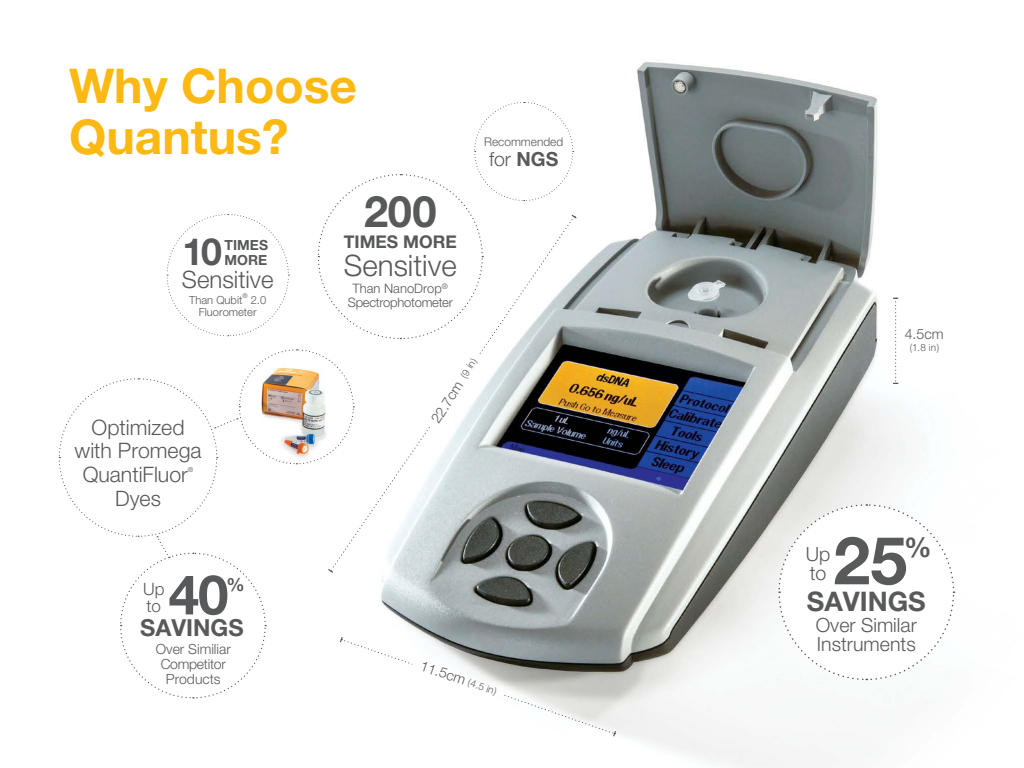
<style>
.page{position:relative;width:1024px;height:768px;background:#fff}
.page>*{position:absolute;margin:0;border:0;box-sizing:border-box;transform-origin:0 0}
.t1{font:700 66.55px "Helvetica Neue";color:#58595b}
.t2{font:700 54.9px "Helvetica Neue";color:#58595b}
.t3{font:700 48px/51.5px "Helvetica Neue";color:#fdb913}
.t4{font:700 43.5px "Helvetica Neue";color:#58595b}
.t5{font:700 37.5px "Helvetica Neue";color:#58595b}
.t6{font:300 29.55px "Helvetica Neue";color:#58595b}
.t7{font:700 27.5px "Helvetica Neue";color:#58595b}
.t8{font:700 27px "Helvetica Neue";color:#58595b}
.t9{font:300 24px "Helvetica Neue";color:#58595b}
.t10{font:700 23.5px "Helvetica Neue";color:#58595b}
.t11{font:300 21.3px/23.6px "Helvetica Neue";color:#58595b;text-align:center}
.t12{font:300 19.55px/18.7px "Helvetica Neue";color:#58595b}
.t13{font:300 19.5px "Helvetica Neue";color:#58595b}
.t14{font:700 18.25px "Helvetica Neue";color:#58595b}
.t15{font:700 17.55px "Helvetica Neue";color:#58595b}
.t16{font:300 17px/16.5px "Helvetica Neue";color:#58595b}
.t17{font:300 14.2px "Helvetica Neue";color:#58595b}
.t18{font:300 14px/15px "Helvetica Neue";color:#58595b;text-align:center}
.t19{font:700 13.95px/14.3px "Helvetica Neue";color:#58595b}
.t20{font:300 13px/14px "Helvetica Neue";letter-spacing:-.02em;color:#58595b;text-align:center}
.t21{font:300 11.9px "Helvetica Neue";color:#58595b}
.t22{font:300 11.15px/11.8px "Helvetica Neue";color:#58595b}
.t23{font:300 10px "Helvetica Neue";color:#58595b}
.t24{font:300 6.9px "Helvetica Neue";color:#58595b}
.t25{font:300 6.5px "Helvetica Neue";color:#58595b}
.s1{font-weight:700}
.s2{font-size:10px}
.s3{font-size:14.2px}
</style>
<div class="page">
<img style="left:617px;top:62px;width:339px;height:706px">
<svg style="left:893px;top:298px;width:5px;height:86px"></svg>
<div style="left:905px;top:328px;width:47px;height:17px;background:#fff"></div>
<div style="left:908px;top:343px;width:32px;height:13px;background:#fff"></div>
<svg style="left:777px;top:503px;width:178px;height:178px"></svg>
<svg style="left:58px;top:102px;width:559px;height:635px"></svg>
<h3 class="t3" style="left:69px;top:59px;width:290px">Why Choose<br>Quantus?</h3>
<h3 class="t5" style="left:182px;top:228px;width:41px">10</h3>
<p class="t19" style="left:225px;top:238px;width:45px">TIMES<br>MORE</p>
<p class="t9" style="left:182px;top:265px;width:93px">Sensitive</p>
<p class="t22" style="left:189px;top:294px;width:55px">Than Qubit</p>
<p class="t25" style="left:242px;top:292px;width:7px">®</p>
<p class="t22" style="left:199px;top:294px;width:69px;text-indent:52px">2.0<br>Fluorometer</p>
<h3 class="t4" style="left:364px;top:185px;width:74px">200</h3>
<p class="t15" style="left:344px;top:231px;width:115px">TIMES MORE</p>
<h3 class="t6" style="left:344px;top:248px;width:114px">Sensitive</h3>
<p class="t20" style="left:348px;top:281px;width:107px">Than NanoDrop<sup>®<br></sup>Spectrophotometer</p>
<p class="t21" style="left:484px;top:135px;width:81px">Recommended</p>
<p class="t13" style="left:489px;top:147px;width:71px">for <span class="s1">NGS</span></p>
<p class="t11" style="left:75px;top:415px;width:128px">Optimized with Promega<br>QuantiFluor</p>
<p class="t24" style="left:188px;top:466px;width:7px">®</p>
<p class="t11" style="left:115px;top:486px;width:47px">Dyes</p>
<p class="t16" style="left:143px;top:580px;width:23px">Up to</p>
<h2 class="t2" style="left:169px;top:561px;width:61px">40</h2>
<p class="t14" style="left:226px;top:573px;width:20px">%</p>
<p class="t10" style="left:140px;top:614px;width:105px">SAVINGS</p>
<p class="t18" style="left:156px;top:641px;width:76px">Over Similiar<br>Competitor<br>Products</p>
<p class="t17" style="left:427px;top:417px;width:76px;rotate:-58deg">22.7cm <span class="s2">(9 in)</span></p>
<p class="t23" style="left:422px;top:661px;width:81px;rotate:18deg"><span class="s3">11.5cm</span> (4.5 in)</p>
<p class="t17" style="left:905px;top:326px;width:40px">4.5cm</p>
<p class="t23" style="left:910px;top:341px;width:31px">(1.8 in)</p>
<h1 class="t1" style="left:833px;top:519px;width:75px">25</h1>
<p class="t8" style="left:807px;top:585px;width:121px">SAVINGS</p>
<p class="t12" style="left:816px;top:616px;width:103px">Over Similar<br>Instruments</p>
<p class="t12" style="left:806px;top:544px;width:26px;line-height:19.6px">Up to</p>
<p class="t7" style="left:904px;top:531px;width:29px">%</p>
</div>
